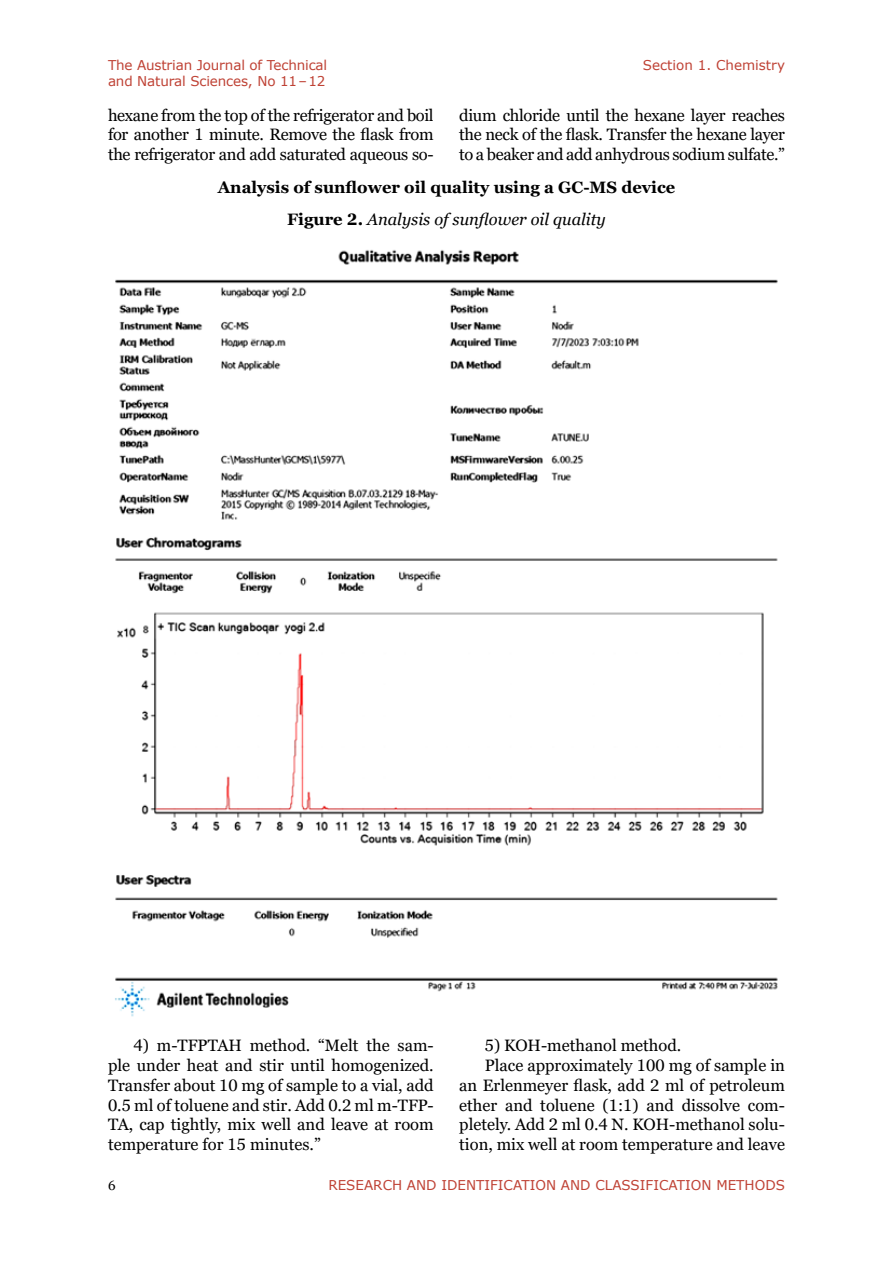
<style>
.page{position:relative;width:893px;height:1263px;background:#fff}
.page>*{position:absolute;margin:0;border:0;box-sizing:border-box;transform-origin:0 0}
.t1{font:16.5px/19.8px "Georgia Pro";color:#000;text-align:justify}
.t2{font:700 16.5px/32.5px "Georgia Pro";color:#000;text-align:center}
.t3{font:13.5px/16.2px "Verdana";color:#bf4235}
.t4{font:13.5px "Georgia Pro";color:#000}
.s1{font-weight:400;font-style:italic}
</style>
<div class="page">
<img style="left:115px;top:249px;width:663px;height:768px">
<p class="t3" style="left:108px;top:57px;width:221px">The Austrian Journal of Technical and Natural Sciences, No 11–12</p>
<p class="t3" style="left:643px;top:57px;width:144px">Section 1. Chemistry</p>
<p class="t1" style="left:108px;top:106px;width:327px">hexane from the top of the refrigerator and boil for another 1 minute. Remove the flask from the refrigerator and add saturated aqueous so-</p>
<p class="t1" style="left:459px;top:106px;width:327px">dium chloride until the hexane layer reaches the neck of the flask. Transfer the hexane layer to a beaker and add anhydrous sodium sulfate.”</p>
<p class="t2" style="left:218px;top:171px;width:459px">Analysis of sunflower oil quality using a GC-MS device<br>Figure 2. <span class="s1">Analysis of sunflower oil quality</span></p>
<p class="t1" style="left:108px;top:1036px;width:327px;text-indent:26px">4) m-TFPTAH method. “Melt the sam&shy;ple under heat and stir until homogenized.<br>Transfer about 10 mg of sample to a vial, add 0.5 ml of toluene and stir. Add 0.2 ml m-TFP-TA, cap tightly, mix well and leave at room temperature for 15 minutes.”</p>
<p class="t1" style="left:485px;top:1036px;width:198px">5) KOH-methanol method.</p>
<p class="t1" style="left:485px;top:1056px;width:302px">Place approximately 100 mg of sample in</p>
<p class="t1" style="left:459px;top:1076px;width:327px">an Erlenmeyer flask, add 2 ml of petroleum</p>
<p class="t1" style="left:459px;top:1096px;width:327px">ether and toluene (1:1) and dissolve com-</p>
<p class="t1" style="left:459px;top:1115px;width:327px">pletely. Add 2 ml 0.4 N. KOH-methanol solu-</p>
<p class="t1" style="left:459px;top:1135px;width:327px">tion, mix well at room temperature and leave</p>
<p class="t4" style="left:108px;top:1178px;width:9px">6</p>
<p class="t3" style="left:328px;top:1177px;width:458px">RESEARCH AND IDENTIFICATION AND CLASSIFICATION METHODS</p>
</div>
